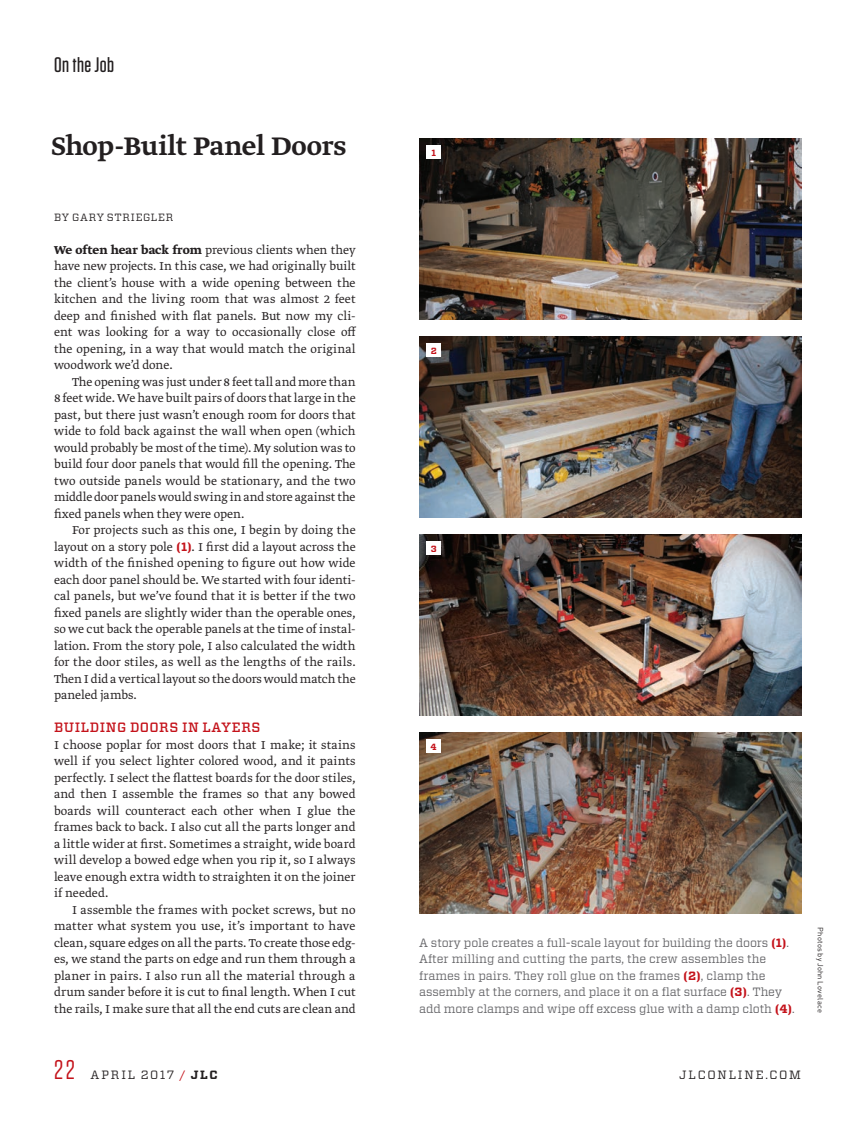
<style>
.page{position:relative;width:864px;height:1134px;background:#fff}
.page>*{position:absolute;margin:0;border:0;box-sizing:border-box;transform-origin:0 0}
.Head_-_Greta_Medium{font:500 30px "Greta Text Std";letter-spacing:-.01em;color:#231f20}
.t1{font:27px "Tungsten";color:#c4121a}
.Tagline_-_Tungsten_1{font:500 21px "Tungsten";letter-spacing:.02em;color:#231f20}
.Body_-_Greta_Light_9{font:300 13.5px/16.5px "Greta Text Std";color:#231f20;text-align:justify}
.Body_-_NoIndent_Gret{font:300 13.5px/16.5px "Greta Text Std";letter-spacing:.005em;color:#231f20;text-align:justify}
.Subhead_-_Vitesse_9{font:500 13.5px "Vitesse";letter-spacing:.045em;color:#c4121a}
.Caption_-_Vitesse_Bo{font:12px/16.5px "Vitesse";letter-spacing:-.01em;color:#636366}
.t2{font:12px "Vitesse";letter-spacing:.15em;color:#231f20}
.Byline_-_Vitesse_Boo{font:10.5px "Vitesse";letter-spacing:.065em;color:#231f20}
.Xtra_-_Number_-_Vite{font:700 9px "Vitesse";color:#c4121a}
.Credit_-_Dinot_5_7_L{font:7.5px "DINOT";letter-spacing:.03em;color:#231f20}
.s1{font-family:"Greta Text Std Bold Min";font-weight:400}
.s2{font-family:"Vitesse";font-weight:700;font-size:12px;color:#c4121a}
.s3{font-weight:700;color:#c4121a}
.s4{color:#c4121a}
.s5{font-weight:700}
</style>
<div class="page">
<img style="left:419px;top:138px;width:382px;height:182px">
<img style="left:419px;top:336px;width:382px;height:182px">
<img style="left:419px;top:534px;width:382px;height:182px">
<img style="left:419px;top:732px;width:382px;height:182px">
<div style="left:427px;top:145px;width:14px;height:14px;background:#fff"></div>
<div style="left:427px;top:343px;width:14px;height:14px;background:#fff"></div>
<div style="left:427px;top:541px;width:14px;height:14px;background:#fff"></div>
<div style="left:427px;top:739px;width:14px;height:14px;background:#fff"></div>
<p class="Tagline_-_Tungsten_1" style="left:54px;top:54px;width:62px">On the Job</p>
<p class="Head_-_Greta_Medium" style="left:51px;top:128px;width:297px">Shop-Built Panel Doors</p>
<p class="Xtra_-_Number_-_Vite" style="left:431px;top:147px;width:6px">1</p>
<p class="Byline_-_Vitesse_Boo" style="left:54px;top:210px;width:121px">BY GARY STRIEGLER</p>
<p class="Body_-_NoIndent_Gret" style="left:54px;top:242px;width:304px"><span class="s1">We often hear back from</span> previous clients when they have new projects. In this case, we had originally built the client’s house with a wide opening between the kitchen and the living room that was almost 2 feet deep and finished with flat panels. But now my cli&shy;ent was looking for a way to occasionally close off the opening, in a way that would match the original woodwork we’d done.</p>
<p class="Body_-_Greta_Light_9" style="left:54px;top:374px;width:303px;text-indent:18px">The opening was just under 8 feet tall and more than 8 feet wide. We have built pairs of doors that large in the past, but there just wasn’t enough room for doors that wide to fold back against the wall when open (which would probably be most of the time). My solution was to build four door panels that would fill the opening. The two outside panels would be stationary, and the two middle door panels would swing in and store against the fixed panels when they were open.</p>
<p class="Body_-_Greta_Light_9" style="left:54px;top:522px;width:303px;text-indent:18px">For projects such as this one, I begin by doing the layout on a story pole <span class="s2">(1)</span>. I first did a layout across the width of the finished opening to figure out how wide each door panel should be. We started with four identi&shy;cal panels, but we’ve found that it is better if the two fixed panels are slightly wider than the operable ones, so we cut back the operable panels at the time of instal&shy;lation. From the story pole, I also calculated the width for the door stiles, as well as the lengths of the rails.<br>Then I did a vertical layout so the doors would match the paneled jambs.</p>
<p class="Subhead_-_Vitesse_9" style="left:54px;top:718px;width:208px">BUILDING DOORS IN LAYERS</p>
<p class="Body_-_NoIndent_Gret" style="left:54px;top:737px;width:303px">I choose poplar for most doors that I make; it stains well if you select lighter colored wood, and it paints perfectly. I select the flattest boards for the door stiles, and then I assemble the frames so that any bowed boards will counteract each other when I glue the frames back to back. I also cut all the parts longer and a little wider at first. Sometimes a straight, wide board will develop a bowed edge when you rip it, so I always leave enough extra width to straighten it on the joiner if needed.</p>
<p class="Body_-_Greta_Light_9" style="left:54px;top:902px;width:303px;text-indent:18px">I assemble the frames with pocket screws, but no matter what system you use, it’s important to have clean, square edges on all the parts. To create those edg&shy;es, we stand the parts on edge and run them through a planer in pairs. I also run all the material through a drum sander before it is cut to final length. When I cut the rails, I make sure that all the end cuts are clean and</p>
<p class="Xtra_-_Number_-_Vite" style="left:431px;top:345px;width:8px">2</p>
<p class="Xtra_-_Number_-_Vite" style="left:431px;top:543px;width:7px">3</p>
<p class="Xtra_-_Number_-_Vite" style="left:431px;top:741px;width:8px">4</p>
<p class="Caption_-_Vitesse_Bo" style="left:419px;top:934px;width:377px">A story pole creates a full-scale layout for building the doors <span class="s3">(1)</span>.<br>After milling and cutting the parts, the crew assembles the frames in pairs. They roll glue on the frames <span class="s3">(2)</span>, clamp the assembly at the corners, and place it on a flat surface <span class="s3">(3)</span>. They add more clamps and wipe off excess glue with a damp cloth <span class="s3">(4)</span>.</p>
<p class="Credit_-_Dinot_5_7_L" style="left:826px;top:927px;width:87px;rotate:90deg">Photos by John Lovelace</p>
<h2 class="t1" style="left:54px;top:1055px;width:23px">22</h2>
<p class="t2" style="left:91px;top:1066px;width:129px">APRIL 2017 <span class="s4">/</span> <span class="s5">JLC</span></p>
<p class="t2" style="left:679px;top:1066px;width:123px">JLCONLINE.COM</p>
</div>
